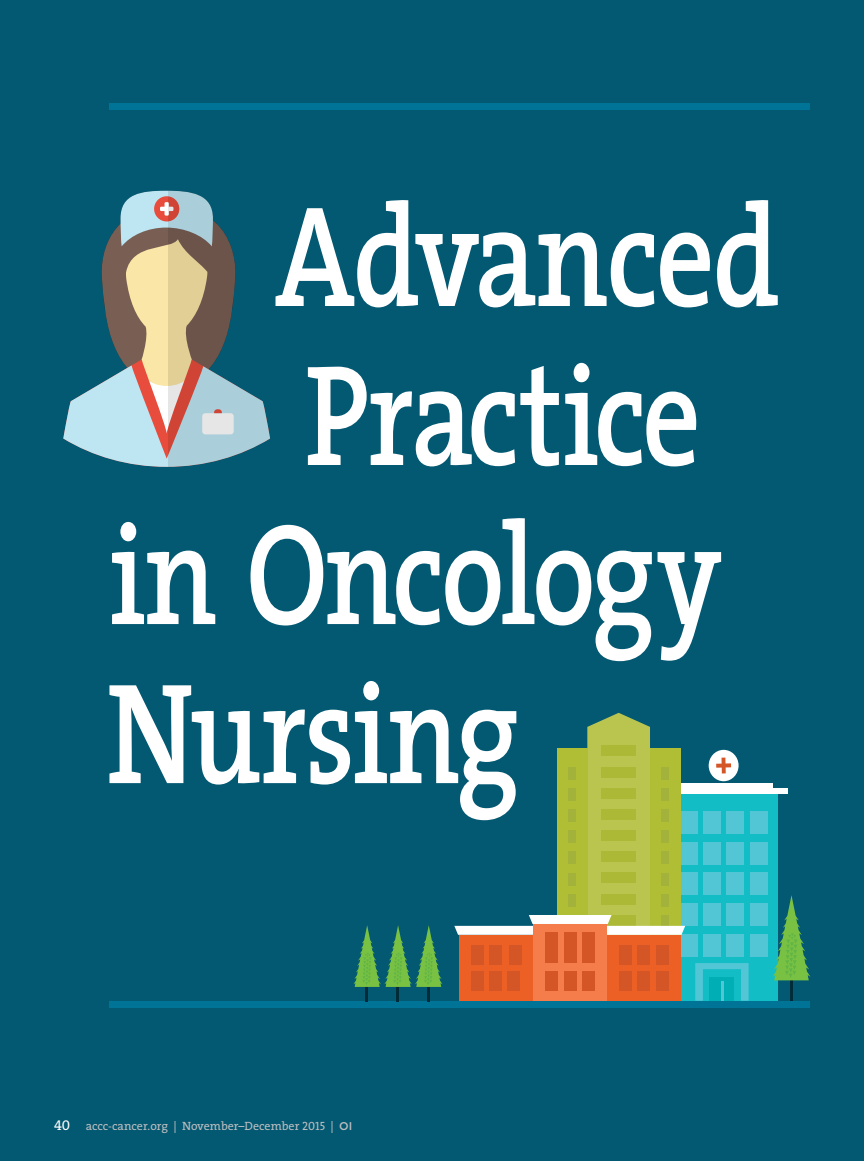
<style>
.page{position:relative;width:864px;height:1161px;background:#035872}
.page>*{position:absolute;margin:0;border:0;box-sizing:border-box;transform-origin:0 0}
.t1{font:600 144.9px "The Serif";letter-spacing:-.025em;color:#fff;scale:.8 1}
.t2{font:14.25px "The Serif Caps";color:#fff}
.t3{font:12px "The Serif";color:#bcbec0}
.s1{font-family:"The Serif Caps"}
.s2{font-family:"Gotham HTF";font-weight:500;font-size:11.25px}
</style>
<div class="page">
<div style="left:109px;top:1002px;width:701px;height:6px;background:#007496"></div>
<svg style="left:63px;top:191px;width:207px;height:276px"></svg>
<div style="left:109px;top:103px;width:701px;height:7px;background:#007496"></div>
<div style="left:670px;top:793px;width:107px;height:208px;background:#13bdc6"></div>
<div style="left:680px;top:934px;width:17px;height:23px;background:#53c6d6"></div>
<div style="left:703px;top:934px;width:18px;height:23px;background:#53c6d6"></div>
<div style="left:727px;top:934px;width:17px;height:23px;background:#53c6d6"></div>
<div style="left:750px;top:934px;width:17px;height:23px;background:#53c6d6"></div>
<div style="left:680px;top:903px;width:17px;height:23px;background:#53c6d6"></div>
<div style="left:703px;top:903px;width:18px;height:23px;background:#53c6d6"></div>
<div style="left:727px;top:903px;width:17px;height:23px;background:#53c6d6"></div>
<div style="left:750px;top:903px;width:17px;height:23px;background:#53c6d6"></div>
<div style="left:680px;top:872px;width:17px;height:23px;background:#53c6d6"></div>
<div style="left:703px;top:872px;width:18px;height:23px;background:#53c6d6"></div>
<div style="left:727px;top:872px;width:17px;height:23px;background:#53c6d6"></div>
<div style="left:750px;top:872px;width:17px;height:23px;background:#53c6d6"></div>
<div style="left:680px;top:842px;width:17px;height:23px;background:#53c6d6"></div>
<div style="left:703px;top:842px;width:18px;height:23px;background:#53c6d6"></div>
<div style="left:727px;top:842px;width:17px;height:23px;background:#53c6d6"></div>
<div style="left:750px;top:842px;width:17px;height:23px;background:#53c6d6"></div>
<div style="left:680px;top:811px;width:17px;height:23px;background:#53c6d6"></div>
<div style="left:703px;top:811px;width:18px;height:23px;background:#53c6d6"></div>
<div style="left:727px;top:811px;width:17px;height:23px;background:#53c6d6"></div>
<div style="left:750px;top:811px;width:17px;height:23px;background:#53c6d6"></div>
<div style="left:708px;top:750px;width:31px;height:31px;background:#fff;border-radius:50%"></div>
<svg style="left:716px;top:758px;width:15px;height:16px"></svg>
<div style="left:659px;top:788px;width:129px;height:6px;background:#fff"></div>
<hr style="left:675px;top:783px;width:97px;height:4px;background:#fff">
<svg style="left:695px;top:963px;width:54px;height:38px"></svg>
<div style="left:710px;top:977px;width:24px;height:24px;background:#00aeb6"></div>
<hr style="left:721px;top:982px;width:3px;height:19px;background:#53c6d6">
<svg style="left:454px;top:713px;width:231px;height:288px"></svg>
<div style="left:534px;top:924px;width:73px;height:77px;background:#f47d4b"></div>
<div style="left:546px;top:933px;width:12px;height:30px;background:#d45627"></div>
<div style="left:564px;top:933px;width:13px;height:30px;background:#d45627"></div>
<div style="left:582px;top:933px;width:13px;height:30px;background:#d45627"></div>
<div style="left:546px;top:972px;width:12px;height:19px;background:#d45627"></div>
<div style="left:564px;top:972px;width:13px;height:19px;background:#d45627"></div>
<div style="left:582px;top:972px;width:13px;height:19px;background:#d45627"></div>
<hr style="left:790px;top:948px;width:2px;height:53px;background:#002b38">
<svg style="left:772px;top:895px;width:39px;height:85px"></svg>
<hr style="left:427px;top:963px;width:3px;height:39px;background:#002b38">
<hr style="left:396px;top:963px;width:3px;height:39px;background:#002b38">
<hr style="left:366px;top:963px;width:2px;height:39px;background:#002b38">
<svg style="left:353px;top:925px;width:89px;height:62px"></svg>
<h1 class="t1" style="left:275px;top:136px;width:633px">Advanced</h1>
<h1 class="t1" style="left:305px;top:295px;width:497px">Practice</h1>
<h1 class="t1" style="left:109px;top:454px;width:768px">in Oncology</h1>
<h1 class="t1" style="left:106px;top:613px;width:519px">Nursing</h1>
<p class="t2" style="left:54px;top:1113px;width:18px">40</p>
<p class="t3" style="left:86px;top:1116px;width:268px">accc-cancer.org | November–December <span class="s1">2015</span> | <span class="s2">OI</span></p>
</div>
